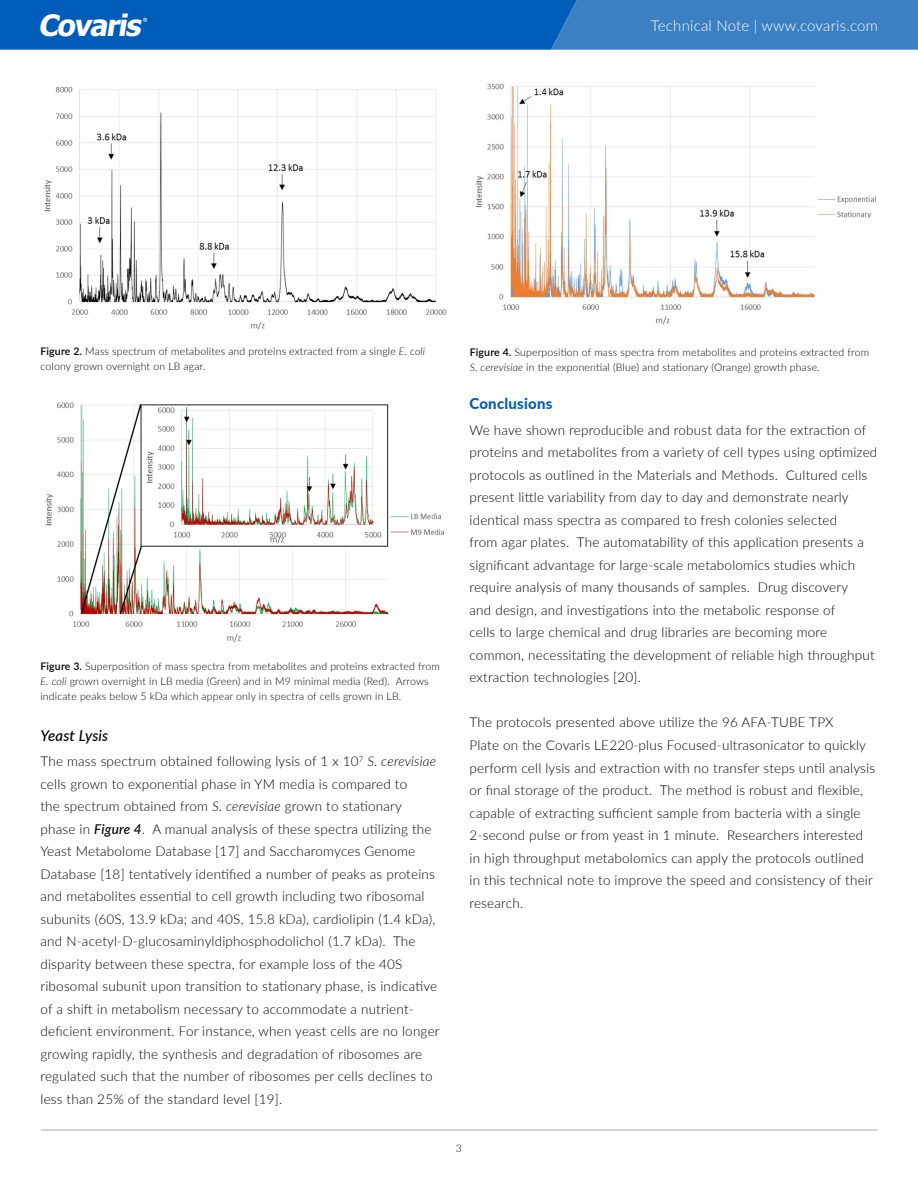
<style>
.page{position:relative;width:918px;height:1188px;background:#fff}
.page>*{position:absolute;margin:0;border:0;box-sizing:border-box;transform-origin:0 0}
.t1{font:italic 700 29.55px "Tahoma";color:#fff}
.t2{font:300 15px "Lato";letter-spacing:.015em;color:#fff}
.t3{font:800 15px "Lato";letter-spacing:.015em;color:#005cb9}
.t4{font:italic 500 15px "Lato";letter-spacing:.015em;color:#000}
.t5{font:300 13.5px/22.5px "Lato";letter-spacing:.015em;color:#000}
.t6{font:300 10.5px/15px "Lato";letter-spacing:.015em;color:#000}
.s1{font-weight:600}
.s2{font-style:italic}
.s3{font-weight:500;font-style:italic}
</style>
<div class="page">
<svg style="left:0;top:0;width:918px;height:50px;background:#186abd"></svg>
<hr style="left:41px;top:1130px;width:836px;height:1px;background:#a7a9ac">
<img style="left:44px;top:87px;width:403px;height:243px">
<img style="left:45px;top:402px;width:399px;height:240px">
<img style="left:475px;top:83px;width:401px;height:242px">
<h1 class="t1" style="left:38px;top:6px;width:111px">Covaris</h1>
<p class="t2" style="left:651px;top:15px;width:229px">Technical Note | www.covaris.com</p>
<p class="t6" style="left:40px;top:343px;width:386px"><span class="s1">Figure 2.</span> Mass spectrum of metabolites and proteins extracted from a single <span class="s2">E. coli </span>colony grown overnight on LB agar.</p>
<p class="t6" style="left:40px;top:658px;width:401px"><span class="s1">Figure 3.</span> Superposition of mass spectra from metabolites and proteins extracted from<br><span class="s2">E. coli</span> grown overnight in LB media (Green) and in M9 minimal media (Red). Arrows indicate peaks below 5 kDa which appear only in spectra of cells grown in LB.</p>
<p class="t4" style="left:40px;top:725px;width:69px">Yeast Lysis</p>
<p class="t5" style="left:40px;top:750px;width:401px">The mass spectrum obtained following lysis of 1 x 10<sup>7</sup> <span class="s2">S. cerevisiae </span>cells grown to exponential phase in YM media is compared to<br>the spectrum obtained from <span class="s2">S. cerevisiae</span> grown to stationary phase in <span class="s3">Figure 4</span>. A manual analysis of these spectra utilizing the Yeast Metabolome Database [17] and Saccharomyces Genome Database [18] tentatively identified a number of peaks as proteins and metabolites essential to cell growth including two ribosomal subunits (60S, 13.9 kDa; and 40S, 15.8 kDa), cardiolipin (1.4 kDa), and N-acetyl-D-glucosaminyldiphosphodolichol (1.7 kDa). The disparity between these spectra, for example loss of the 40S ribosomal subunit upon transition to stationary phase, is indicative of a shift in metabolism necessary to accommodate a nutrient&shy;deficient environment. For instance, when yeast cells are no longer growing rapidly, the synthesis and degradation of ribosomes are regulated such that the number of ribosomes per cells declines to less than 25% of the standard level [19].</p>
<p class="t6" style="left:470px;top:344px;width:401px"><span class="s1">Figure 4.</span> Superposition of mass spectra from metabolites and proteins extracted from<br><span class="s2">S. cerevisiae</span> in the exponential (Blue) and stationary (Orange) growth phase.</p>
<p class="t3" style="left:469px;top:393px;width:85px">Conclusions</p>
<p class="t5" style="left:469px;top:418px;width:409px">We have shown reproducible and robust data for the extraction of proteins and metabolites from a variety of cell types using optimized protocols as outlined in the Materials and Methods. Cultured cells present little variability from day to day and demonstrate nearly identical mass spectra as compared to fresh colonies selected<br>from agar plates. The automatability of this application presents a significant advantage for large-scale metabolomics studies which require analysis of many thousands of samples. Drug discovery<br>and design, and investigations into the metabolic response of<br>cells to large chemical and drug libraries are becoming more common, necessitating the development of reliable high throughput extraction technologies [20].</p>
<p class="t5" style="left:469px;top:711px;width:407px">The protocols presented above utilize the 96 AFA-TUBE TPX<br>Plate on the Covaris LE220-plus Focused-ultrasonicator to quickly perform cell lysis and extraction with no transfer steps until analysis or final storage of the product. The method is robust and flexible, capable of extracting sufficient sample from bacteria with a single 2-second pulse or from yeast in 1 minute. Researchers interested in high throughput metabolomics can apply the protocols outlined in this technical note to improve the speed and consistency of their research.</p>
<p class="t6" style="left:456px;top:1140px;width:8px">3</p>
</div>
